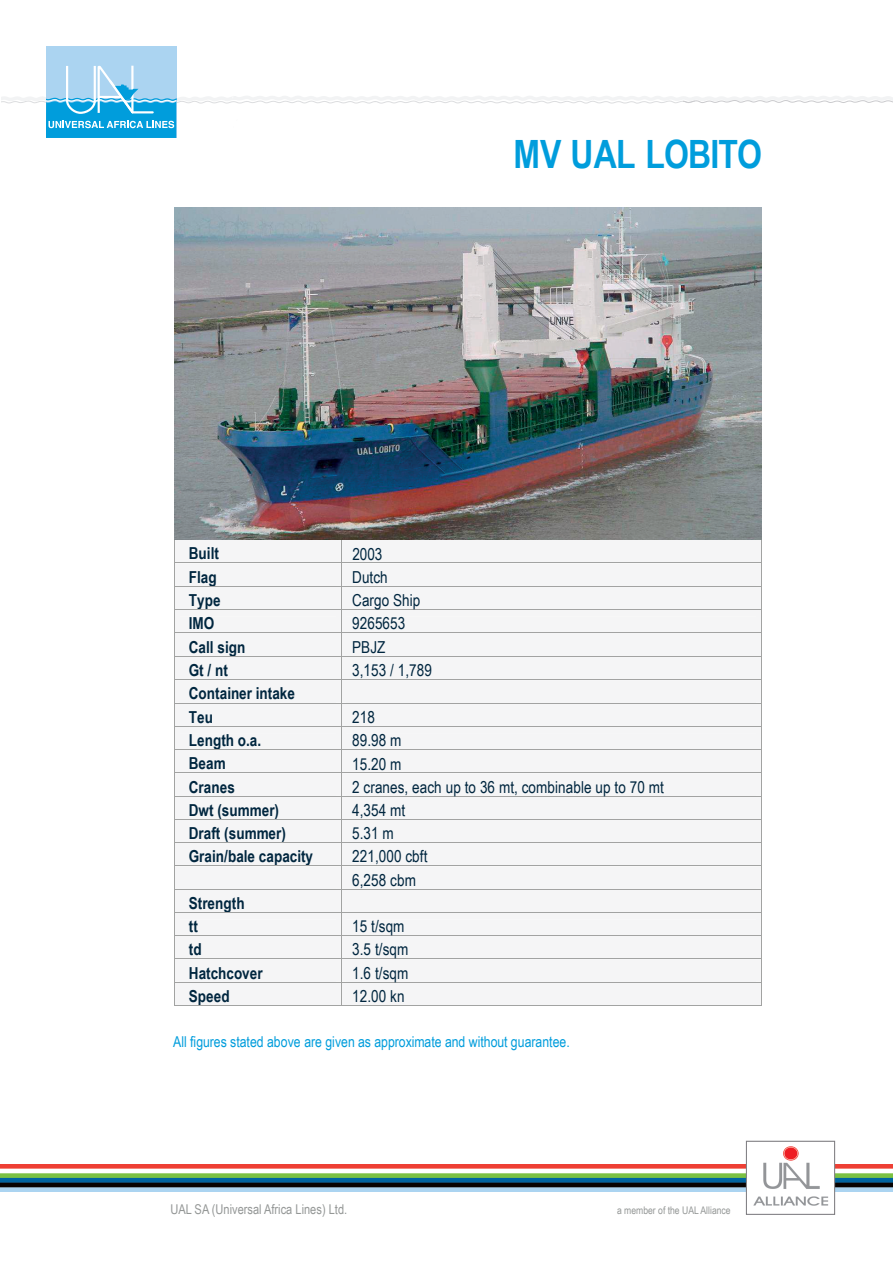
<style>
.page{position:relative;width:893px;height:1263px;background:#fff}
.page>*{position:absolute;margin:0;border:0;box-sizing:border-box;transform-origin:0 0}
.t1{font:700 39px "Arial Narrow";letter-spacing:-.02em;color:#009ddc}
.t2{font:16.5px/23.2px "Arial Narrow";letter-spacing:.005em;color:#00263f}
.t3{font:700 16.5px/23.2px "Arial Narrow";letter-spacing:.005em;color:#00263f}
.t4{font:15px "Arial Narrow";letter-spacing:-.005em;color:#009ddc}
.t5{font:13.5px "Arial Narrow";color:#949796}
.t6{font:10.5px "Arial Narrow";color:#949796}
</style>
<div class="page">
<img style="left:0;top:1164px;width:893px;height:27px">
<img style="left:748px;top:1146px;width:85px;height:60px">
<div style="left:746px;top:1141px;width:89px;height:73px;border:1px solid #7d7c80"></div>
<div style="left:46px;top:46px;width:130px;height:92px;background:#abd4f1"></div>
<svg style="left:2px;top:63px;width:891px;height:75px"></svg>
<div style="left:174px;top:539px;width:588px;height:467px;background:#f5f5f6"></div>
<img style="left:174px;top:207px;width:587px;height:333px">
<h1 class="t1" style="left:513px;top:125px;width:250px">MV UAL LOBITO</h1>
<p class="t3" style="left:189px;top:541px;width:32px">Built</p>
<p class="t2" style="left:352px;top:541px;width:32px">2003</p>
<p class="t3" style="left:189px;top:564px;width:126px">Flag<br>Type<br>IMO<br>Call sign<br>Gt / nt<br>Container intake<br>Teu<br>Length o.a.<br>Beam<br>Cranes<br>Dwt (summer)<br>Draft (summer)<br>Grain/bale capacity</p>
<p class="t3" style="left:189px;top:890px;width:75px">Strength<br>tt<br>td<br>Hatchcover<br>Speed</p>
<p class="t4" style="left:173px;top:1030px;width:398px">All figures stated above are given as approximate and without guarantee.</p>
<p class="t2" style="left:352px;top:565px;width:81px">Dutch<br>Cargo Ship<br>9265653<br>PBJZ<br>3,153 / 1,789</p>
<p class="t2" style="left:352px;top:705px;width:313px">218<br>89.98 m<br>15.20 m<br>2 cranes, each up to 36 mt, combinable up to 70 mt<br>4,354 mt<br>5.31 m<br>221,000 cbft<br>6,258 cbm</p>
<p class="t2" style="left:352px;top:914px;width:58px">15 t/sqm<br>3.5 t/sqm<br>1.6 t/sqm<br>12.00 kn</p>
<p class="t5" style="left:170px;top:1200px;width:178px">UAL SA (Universal Africa Lines) Ltd.</p>
<p class="t6" style="left:617px;top:1203px;width:115px">a member of the UAL Alliance</p>
</div>
